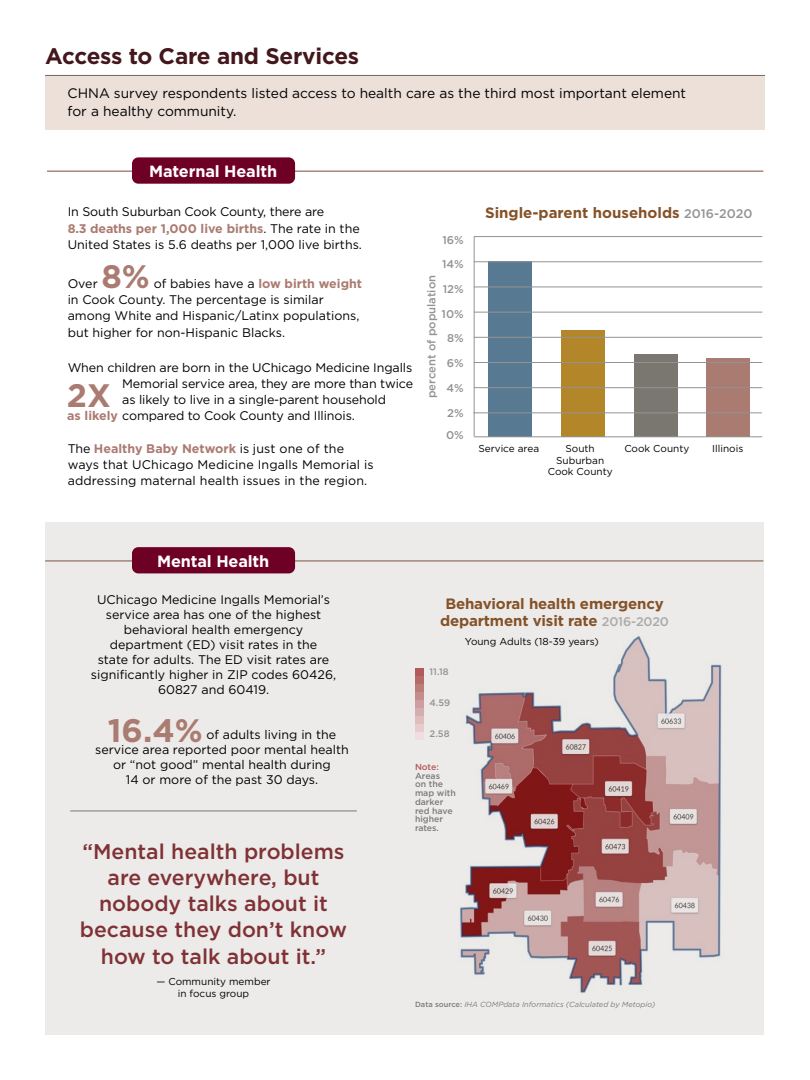
<style>
.page{position:relative;width:810px;height:1080px;background:#fff}
.page>*{position:absolute;margin:0;border:0;box-sizing:border-box;transform-origin:0 0}
.t1{font:700 32.5px "Gotham";color:#aa7b71}
.t2{font:700 22.5px "Gotham";letter-spacing:-.01em;color:#43181d}
.t3{font:500 21.25px/26.2px "Gotham";color:#803136;text-align:center}
.t4{font:700 16.25px "Gotham";letter-spacing:-.01em;color:#fff}
.t5{font:700 15px/17.5px "Gotham";letter-spacing:-.01em;color:#855228;text-align:center}
.t6{font:13.75px/17.5px "Gotham";color:#000}
.t7{font:12.5px/16.2px "Gotham";color:#000}
.t8{font:500 11.25px "Gotham";color:#939393}
.t9{font:10px/11.2px "Gotham";color:#000;text-align:center}
.t10{font:500 9.38px "Gotham";color:#939393}
.t11{font:500 8.75px/8.8px "Gotham";color:#7c7c7c}
.t12{font:italic 7.5px "Gotham";color:#7c7c7c}
.s1{font-weight:700;color:#aa7b71}
.s2{font-weight:500;font-size:12.5px;color:#939393}
.s3{font-weight:500;font-size:12.5px;color:#aaa}
.s4{color:#b35959}
.s5{font-weight:500;font-style:normal}
</style>
<div class="page">
<div style="left:45px;top:523px;width:718px;height:512px;background:#ecebe9"></div>
<hr style="left:45px;top:75px;width:720px;height:1px;background:#7a7770">
<div style="left:45px;top:76px;width:720px;height:54px;background:#ece0d9"></div>
<div style="left:415px;top:668px;width:9px;height:8px;background:#b35959"></div>
<div style="left:415px;top:676px;width:9px;height:8px;background:#b46a69"></div>
<div style="left:415px;top:684px;width:9px;height:8px;background:#bc7c7a"></div>
<div style="left:415px;top:692px;width:9px;height:8px;background:#c48c8b"></div>
<div style="left:415px;top:700px;width:9px;height:8px;background:#cf9da0"></div>
<div style="left:415px;top:708px;width:9px;height:8px;background:#d2aeb0"></div>
<div style="left:415px;top:716px;width:9px;height:8px;background:#dfbdbc"></div>
<div style="left:415px;top:724px;width:9px;height:8px;background:#e8cbcd"></div>
<div style="left:415px;top:732px;width:9px;height:8px;background:#f1dddf"></div>
<img style="left:459px;top:636px;width:263px;height:357px">
<hr style="left:45px;top:560px;width:718px;height:2px;background:#927164">
<hr style="left:47px;top:171px;width:716px;height:1px;background:#927164">
<div style="left:132px;top:547px;width:163px;height:26px;background:#6f0025;border-radius:6px"></div>
<div style="left:132px;top:157px;width:163px;height:27px;background:#6f0025;border-radius:6px"></div>
<hr style="left:70px;top:811px;width:287px;height:1px;background:#7a7770">
<div style="left:561px;top:330px;width:44px;height:107px;background:#b38729"></div>
<div style="left:634px;top:355px;width:44px;height:82px;background:#7a7770"></div>
<div style="left:706px;top:358px;width:43px;height:79px;background:#aa7b71"></div>
<div style="left:488px;top:262px;width:44px;height:175px;background:#587992"></div>
<hr style="left:474px;top:237px;width:1px;height:199px;background:#939393">
<hr style="left:474px;top:262px;width:288px;height:1px;background:#939393">
<hr style="left:474px;top:236px;width:288px;height:1px;background:#939393">
<hr style="left:474px;top:437px;width:288px;height:1px;background:#939393">
<hr style="left:474px;top:287px;width:288px;height:1px;background:#939393">
<hr style="left:474px;top:312px;width:288px;height:1px;background:#939393">
<hr style="left:474px;top:337px;width:288px;height:1px;background:#939393">
<hr style="left:474px;top:387px;width:288px;height:1px;background:#939393">
<hr style="left:474px;top:362px;width:288px;height:1px;background:#939393">
<hr style="left:473px;top:413px;width:289px;height:1px;background:#939393">
<p class="t2" style="left:45px;top:41px;width:316px">Access to Care and Services</p>
<p class="t6" style="left:68px;top:84px;width:620px">CHNA survey respondents listed access to health care as the third most important element for a healthy community.</p>
<p class="t4" style="left:149px;top:161px;width:129px">Maternal Health</p>
<p class="t7" style="left:68px;top:204px;width:296px">In South Suburban Cook County, there are<br><span class="s1">8.3 deaths per 1,000 live births</span>. The rate in the<br>United States is 5.6 deaths per 1,000 live births.</p>
<p class="t7" style="left:68px;top:275px;width:32px">Over</p>
<p class="t1" style="left:101px;top:255px;width:50px">8%</p>
<p class="t7" style="left:68px;top:275px;width:296px;text-indent:86px">of babies have a <span class="s1">low birth weight </span>in Cook County. The percentage is similar among White and Hispanic/Latinx populations, but higher for non-Hispanic Blacks.</p>
<p class="t7" style="left:122px;top:359px;width:292px;text-align:justify;text-indent:-55px">When children are born in the UChicago Medicine Ingalls Memorial service area, they are more than twice as likely to live in a single-parent household</p>
<p class="t1" style="left:67px;top:374px;width:46px">2X</p>
<p class="t7" style="left:68px;top:440px;width:308px">The <span class="s1">Healthy Baby Network</span> is just one of the ways that UChicago Medicine Ingalls Memorial is addressing maternal health issues in the region.</p>
<p class="t7" style="left:67px;top:408px;width:289px"><span class="s1">as likely</span> compared to Cook County and Illinois.</p>
<p class="t8" style="left:442px;top:232px;width:23px">16%</p>
<p class="t8" style="left:442px;top:257px;width:23px">14%</p>
<p class="t8" style="left:443px;top:282px;width:22px">12%</p>
<p class="t8" style="left:442px;top:306px;width:24px">10%</p>
<p class="t8" style="left:447px;top:331px;width:18px">8%</p>
<p class="t8" style="left:424px;top:398px;width:125px;rotate:-90deg">percent of population</p>
<p class="t8" style="left:447px;top:356px;width:18px">6%</p>
<p class="t8" style="left:447px;top:381px;width:19px">4%</p>
<p class="t8" style="left:447px;top:405px;width:18px">2%</p>
<p class="t8" style="left:446px;top:427px;width:19px">0%</p>
<p class="t5" style="left:485px;top:204px;width:269px">Single-parent households <span class="s2">2016-2020</span></p>
<p class="t9" style="left:478px;top:443px;width:62px">Service area</p>
<p class="t9" style="left:624px;top:443px;width:66px">Cook County</p>
<p class="t9" style="left:712px;top:443px;width:33px">Illinois</p>
<p class="t9" style="left:548px;top:443px;width:66px">South<br>Suburban<br>Cook County</p>
<p class="t4" style="left:157px;top:550px;width:114px">Mental Health</p>
<p class="t7" style="left:91px;top:592px;width:247px;line-height:15px;text-align:center">UChicago Medicine Ingalls Memorial’s service area has one of the highest behavioral health emergency department (ED) visit rates in the<br>state for adults. The ED visit rates are significantly higher in ZIP codes 60426, 60827 and 60419.</p>
<p class="t1" style="left:108px;top:709px;width:96px">16.4%</p>
<p class="t7" style="left:206px;top:726px;width:131px">of adults living in the</p>
<p class="t7" style="left:95px;top:741px;width:255px">service area reported poor mental health</p>
<p class="t7" style="left:113px;top:756px;width:219px">or “not good” mental health during</p>
<p class="t7" style="left:126px;top:771px;width:194px">14 or more of the past 30 days.</p>
<p class="t3" style="left:80px;top:838px;width:269px">“Mental health problems are everywhere, but nobody talks about it because they don’t know how to talk about it.”</p>
<p class="t9" style="left:156px;top:975px;width:116px;line-height:12.5px">— Community member in focus group</p>
<p class="t5" style="left:440px;top:595px;width:230px">Behavioral health emergency department visit rate <span class="s3">2016-2020</span></p>
<p class="t10" style="left:430px;top:665px;width:21px">11.18</p>
<p class="t10" style="left:430px;top:697px;width:22px">4.59</p>
<p class="t10" style="left:430px;top:728px;width:22px">2.58</p>
<p class="t9" style="left:465px;top:635px;width:135px">Young Adults (18-39 years)</p>
<p class="t11" style="left:415px;top:762px;width:42px"><span class="s4">Note:<br></span>Areas<br>on the map with darker red have higher rates.</p>
<p class="t12" style="left:415px;top:1000px;width:242px"><span class="s5">Data source:</span> IHA COMPdata Informatics (Calculated by Metopio)</p>
</div>
